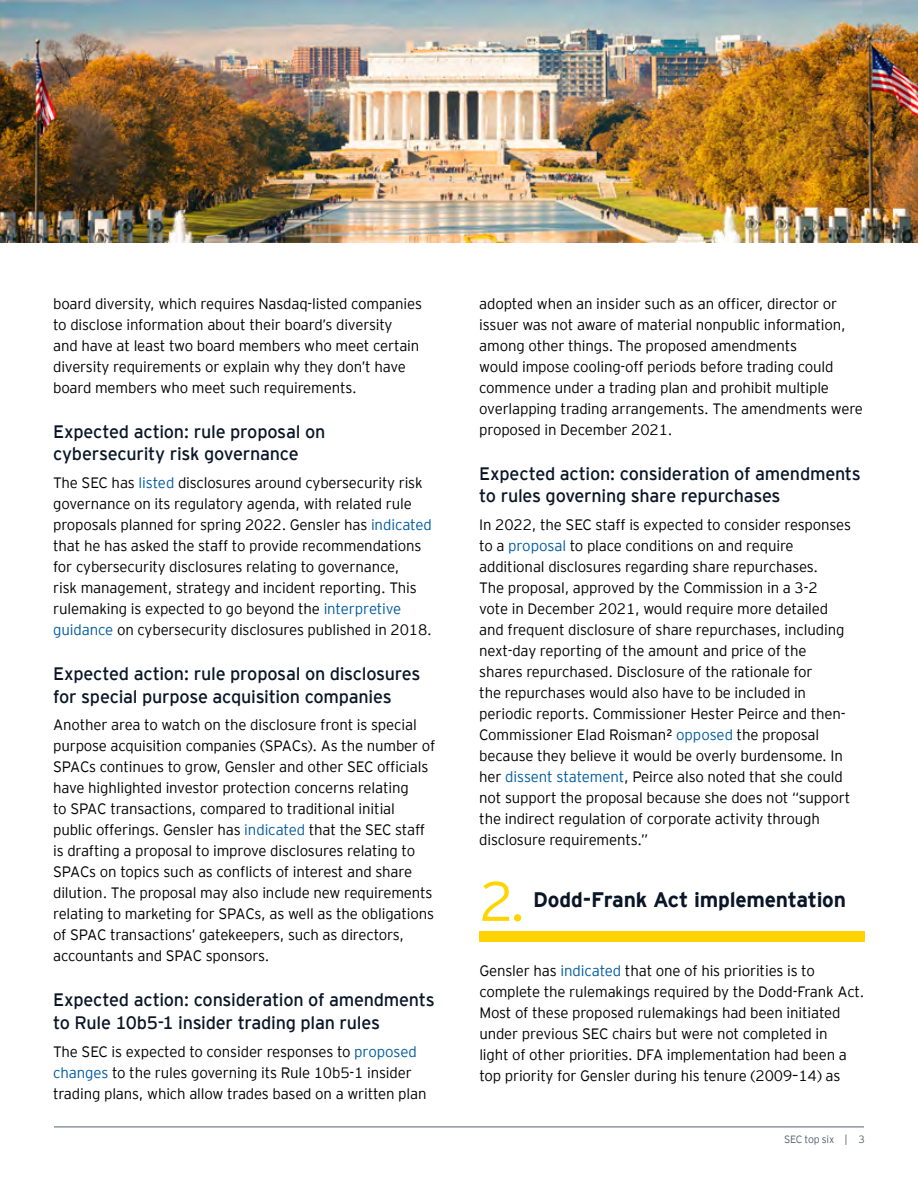
<style>
.page{position:relative;width:918px;height:1188px;background:#fff}
.page>*{position:absolute;margin:0;border:0;box-sizing:border-box;transform-origin:0 0}
.t1{font:300 55.5px "EY Interstate";color:#ffd400}
.t2{font:700 21px "EY Interstate";letter-spacing:-.01em;color:#0a1627}
.t3{font:18px/22.5px "EY Interstate";letter-spacing:-.015em;color:#0a1627}
.t4{font:300 15px/21px "EY Interstate";letter-spacing:-.01em;color:#000}
.t5{font:300 10.5px "EY Interstate";letter-spacing:-.02em;color:#54606b}
.s1{color:#005b9e}
</style>
<div class="page">
<hr style="left:54px;top:1127px;width:810px;height:1px;background:#54606b">
<img style="left:0;top:0;width:918px;height:243px">
<div style="left:479px;top:932px;width:386px;height:10px;background:#ffd400"></div>
<p class="t4" style="left:53px;top:292px;width:370px">board diversity, which requires Nasdaq-listed companies to disclose information about their board’s diversity<br>and have at least two board members who meet certain diversity requirements or explain why they don’t have board members who meet such requirements.</p>
<p class="t3" style="left:53px;top:419px;width:274px">Expected action: rule proposal on cybersecurity risk governance</p>
<p class="t4" style="left:53px;top:472px;width:380px">The SEC has <span class="s1">listed</span> disclosures around cybersecurity risk governance on its regulatory agenda, with related rule proposals planned for spring 2022. Gensler has <span class="s1">indicated </span>that he has asked the staff to provide recommendations for cybersecurity disclosures relating to governance,<br>risk management, strategy and incident reporting. This rulemaking is expected to go beyond the <span class="s1">interpretive guidance</span> on cybersecurity disclosures published in 2018.</p>
<p class="t3" style="left:53px;top:662px;width:369px">Expected action: rule proposal on disclosures for special purpose acquisition companies</p>
<p class="t4" style="left:53px;top:714px;width:384px">Another area to watch on the disclosure front is special purpose acquisition companies (SPACs). As the number of SPACs continues to grow, Gensler and other SEC officials have highlighted investor protection concerns relating<br>to SPAC transactions, compared to traditional initial public offerings. Gensler has <span class="s1">indicated</span> that the SEC staff is drafting a proposal to improve disclosures relating to SPACs on topics such as conflicts of interest and share dilution. The proposal may also include new requirements relating to marketing for SPACs, as well as the obligations of SPAC transactions’ gatekeepers, such as directors, accountants and SPAC sponsors.</p>
<p class="t3" style="left:53px;top:988px;width:383px">Expected action: consideration of amendments to Rule 10b5-1 insider trading plan rules</p>
<p class="t4" style="left:53px;top:1040px;width:375px">The SEC is expected to consider responses to <span class="s1">proposed changes</span> to the rules governing its Rule 10b5-1 insider trading plans, which allow trades based on a written plan</p>
<p class="t4" style="left:479px;top:292px;width:385px">adopted when an insider such as an officer, director or issuer was not aware of material nonpublic information, among other things. The proposed amendments<br>would impose cooling-off periods before trading could commence under a trading plan and prohibit multiple overlapping trading arrangements. The amendments were proposed in December 2021.</p>
<p class="t3" style="left:479px;top:461px;width:383px">Expected action: consideration of amendments to rules governing share repurchases</p>
<p class="t4" style="left:479px;top:514px;width:373px">In 2022, the SEC staff is expected to consider responses to a <span class="s1">proposal</span> to place conditions on and require additional disclosures regarding share repurchases.<br>The proposal, approved by the Commission in a 3-2<br>vote in December 2021, would require more detailed and frequent disclosure of share repurchases, including next-day reporting of the amount and price of the shares repurchased. Disclosure of the rationale for<br>the repurchases would also have to be included in periodic reports. Commissioner Hester Peirce and then-Commissioner Elad Roisman² <span class="s1">opposed</span> the proposal because they believe it would be overly burdensome. In her <span class="s1">dissent statement</span>, Peirce also noted that she could not support the proposal because she does not “support the indirect regulation of corporate activity through disclosure requirements.”</p>
<h1 class="t1" style="left:479px;top:862px;width:48px">2.</h1>
<h2 class="t2" style="left:533px;top:884px;width:314px">Dodd-Frank Act implementation</h2>
<p class="t4" style="left:479px;top:960px;width:387px">Gensler has <span class="s1">indicated</span> that one of his priorities is to complete the rulemakings required by the Dodd-Frank Act.<br>Most of these proposed rulemakings had been initiated under previous SEC chairs but were not completed in<br>light of other priorities. DFA implementation had been a top priority for Gensler during his tenure (2009–14) as</p>
<p class="t5" style="left:784px;top:1132px;width:82px">SEC top six | 3</p>
</div>
